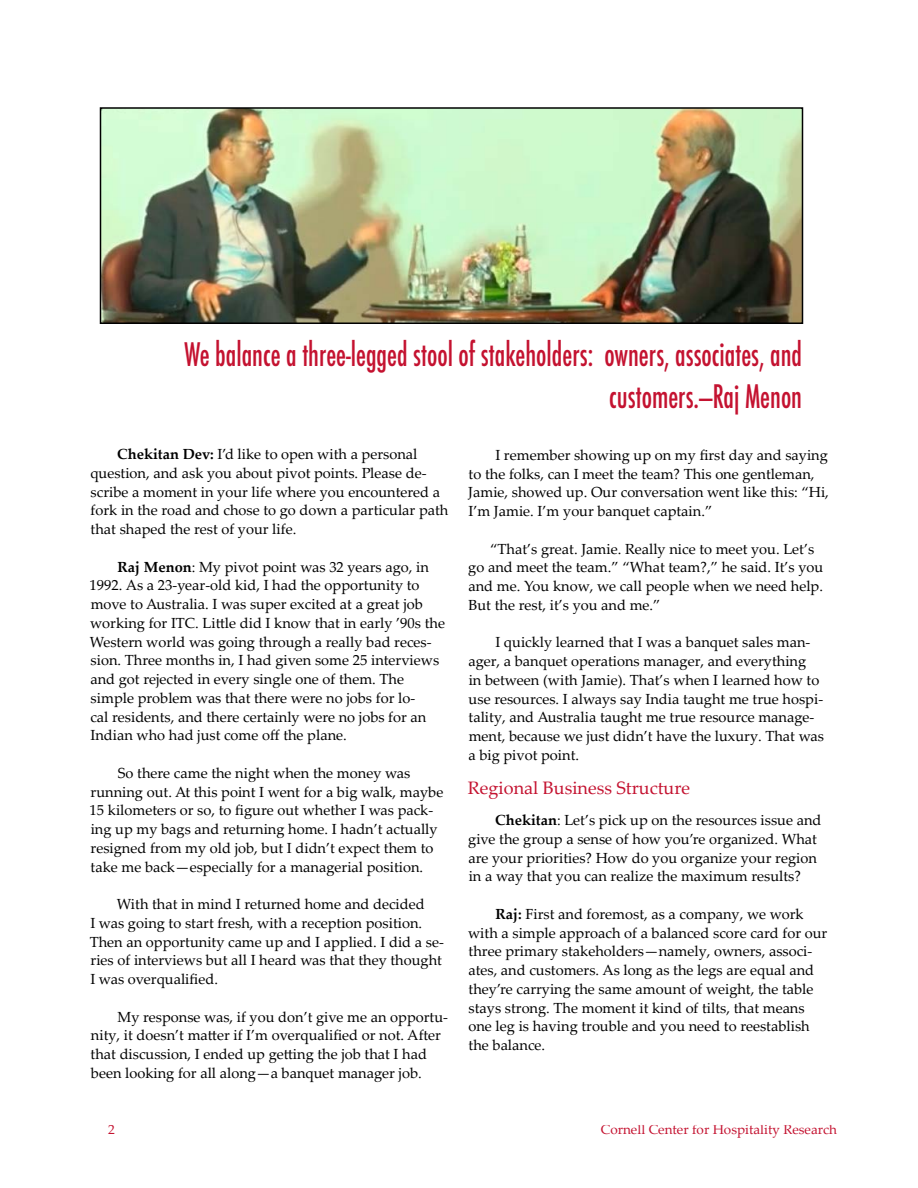
<style>
.page{position:relative;width:918px;height:1188px;background:#fff}
.page>*{position:absolute;margin:0;border:0;box-sizing:border-box;transform-origin:0 0}
.pull_quote{font:500 condensed 31.5px/42px "Futura";color:#c41230;text-align:right;scale:.85 1}
.sub_head_red{font:18px "Palatino Linotype";color:#c41230}
._9_75_12_5_Indented{font:14.7px/18.8px "Palatino Linotype";color:#000}
.t1{font:13.5px "Palatino Linotype";color:#c41230}
.s1{font-weight:700}
</style>
<div class="page">
<img style="left:103px;top:110px;width:697px;height:211px">
<div style="left:100px;top:107px;width:703px;height:217px;border:2px solid #000"></div>
<p class="pull_quote" style="left:184px;top:333px;width:728px">We balance a three-legged stool of stakeholders: owners, associates, and customers.—Raj Menon</p>
<p class="_9_75_12_5_Indented" style="left:90px;top:444px;width:359px;text-indent:27px"><span class="s1">Chekitan Dev:</span> I’d like to open with a personal question, and ask you about pivot points. Please de&shy;scribe a moment in your life where you encountered a fork in the road and chose to go down a particular path that shaped the rest of your life.</p>
<p class="_9_75_12_5_Indented" style="left:90px;top:557px;width:357px;text-indent:28px"><span class="s1">Raj Menon</span>: My pivot point was 32 years ago, in 1992. As a 23-year-old kid, I had the opportunity to move to Australia. I was super excited at a great job working for ITC. Little did I know that in early ’90s the Western world was going through a really bad reces&shy;sion. Three months in, I had given some 25 interviews and got rejected in every single one of them. The simple problem was that there were no jobs for lo-<br>cal residents, and there certainly were no jobs for an Indian who had just come off the plane.</p>
<p class="_9_75_12_5_Indented" style="left:90px;top:763px;width:355px;text-indent:28px">So there came the night when the money was running out. At this point I went for a big walk, maybe 15 kilometers or so, to figure out whether I was pack&shy;ing up my bags and returning home. I hadn’t actually resigned from my old job, but I didn’t expect them to take me back—especially for a managerial position.</p>
<p class="_9_75_12_5_Indented" style="left:90px;top:894px;width:356px;text-indent:27px">With that in mind I returned home and decided<br>I was going to start fresh, with a reception position.<br>Then an opportunity came up and I applied. I did a se&shy;ries of interviews but all I heard was that they thought I was overqualified.</p>
<p class="_9_75_12_5_Indented" style="left:91px;top:1007px;width:359px;text-indent:27px">My response was, if you don’t give me an opportu&shy;nity, it doesn’t matter if I’m overqualified or not. After that discussion, I ended up getting the job that I had been looking for all along—a banquet manager job.</p>
<p class="_9_75_12_5_Indented" style="left:468px;top:445px;width:362px;text-indent:27px">I remember showing up on my first day and saying to the folks, can I meet the team? This one gentleman, Jamie, showed up. Our conversation went like this: “Hi, I’m Jamie. I’m your banquet captain.”</p>
<p class="_9_75_12_5_Indented" style="left:468px;top:539px;width:357px;text-indent:22px">“That’s great. Jamie. Really nice to meet you. Let’s go and meet the team.” “What team?,” he said. It’s you and me. You know, we call people when we need help.<br>But the rest, it’s you and me.”</p>
<p class="_9_75_12_5_Indented" style="left:468px;top:633px;width:357px;text-indent:27px">I quickly learned that I was a banquet sales man&shy;ager, a banquet operations manager, and everything<br>in between (with Jamie). That’s when I learned how to use resources. I always say India taught me true hospi&shy;tality, and Australia taught me true resource manage&shy;ment, because we just didn’t have the luxury. That was a big pivot point.</p>
<p class="sub_head_red" style="left:468px;top:776px;width:224px">Regional Business Structure</p>
<p class="_9_75_12_5_Indented" style="left:468px;top:810px;width:355px;text-indent:27px"><span class="s1">Chekitan</span>: Let’s pick up on the resources issue and give the group a sense of how you’re organized. What are your priorities? How do you organize your region in a way that you can realize the maximum results?</p>
<p class="_9_75_12_5_Indented" style="left:468px;top:904px;width:361px;text-indent:27px"><span class="s1">Raj:</span> First and foremost, as a company, we work with a simple approach of a balanced score card for our three primary stakeholders—namely, owners, associ&shy;ates, and customers. As long as the legs are equal and they’re carrying the same amount of weight, the table stays strong. The moment it kind of tilts, that means one leg is having trouble and you need to reestablish the balance.</p>
<p class="t1" style="left:108px;top:1120px;width:8px">2</p>
<p class="t1" style="left:601px;top:1120px;width:238px">Cornell Center for Hospitality Research</p>
</div>
